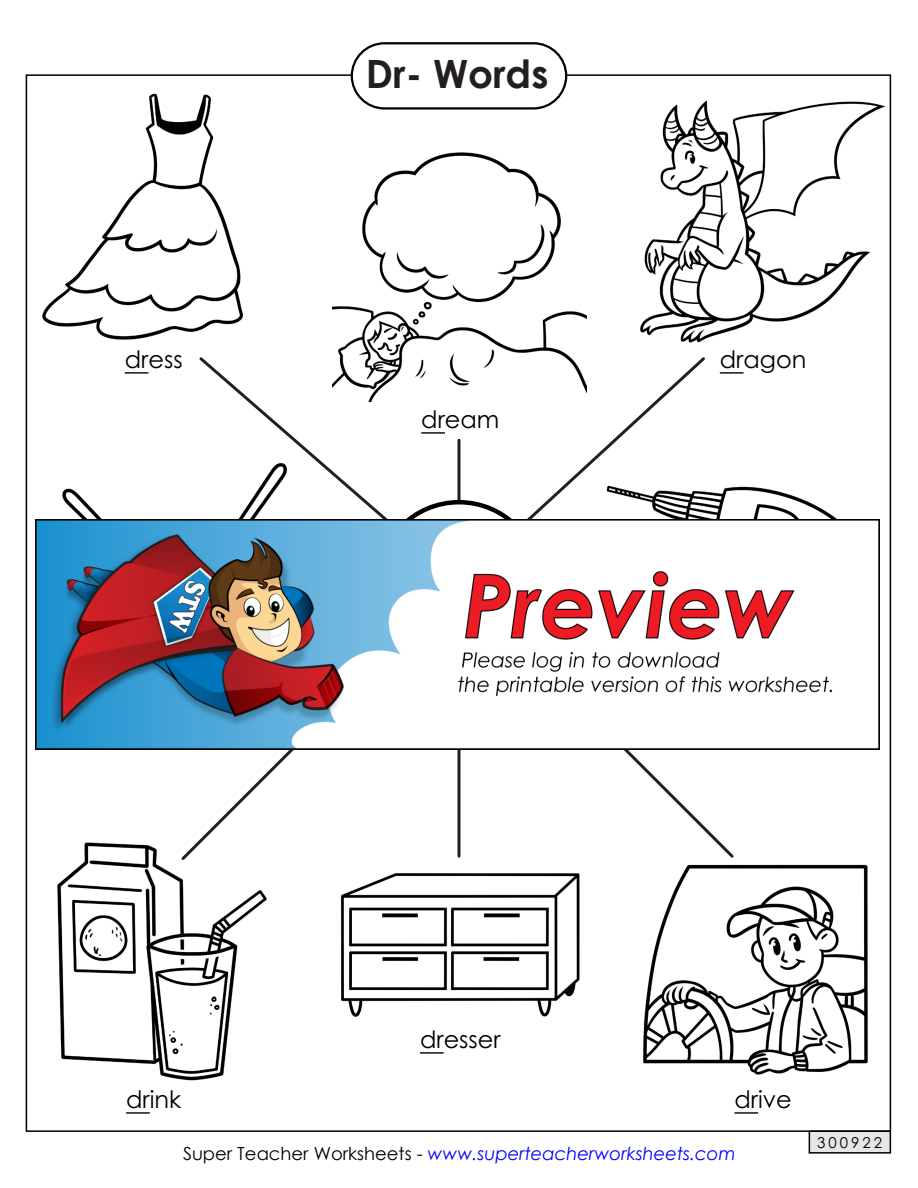
<style>
.page{position:relative;width:918px;height:1188px;background:#fff}
.page>*{position:absolute;margin:0;border:0;box-sizing:border-box;transform-origin:0 0}
.t1{font:700 39px "Century STW4";color:#231f20}
.t2{font:24px "Century STW4";color:#000}
.t3{font:italic 18px "Century Gothic 2";color:#00f}
.t4{font:15px "Century STW4";letter-spacing:.2em;color:#000}
.s1{font-style:normal;color:#000}
</style>
<div class="page">
<div style="left:809px;top:1130px;width:82px;height:24px;background:#e6e6e6;border:2px solid #000"></div>
<img style="left:57px;top:842px;width:210px;height:239px">
<img style="left:62px;top:488px;width:40px;height:31px">
<img style="left:643px;top:864px;width:225px;height:211px">
<img style="left:708px;top:486px;width:129px;height:33px">
<img style="left:340px;top:873px;width:240px;height:144px">
<img style="left:42px;top:93px;width:201px;height:247px">
<img style="left:333px;top:152px;width:254px;height:202px">
<img style="left:640px;top:100px;width:246px;height:243px">
<div style="left:351px;top:42px;width:216px;height:68px;border:2px solid #000;border-radius:33px"></div>
<hr style="left:734px;top:1112px;width:24px;height:2px;background:#000">
<hr style="left:126px;top:1112px;width:24px;height:2px;background:#000">
<hr style="left:720px;top:372px;width:23px;height:2px;background:#000">
<hr style="left:125px;top:372px;width:23px;height:2px;background:#000">
<hr style="left:420px;top:1052px;width:24px;height:2px;background:#000">
<svg style="left:179px;top:750px;width:115px;height:113px"></svg>
<svg style="left:457px;top:750px;width:277px;height:108px"></svg>
<svg style="left:463px;top:354px;width:245px;height:165px"></svg>
<svg style="left:199px;top:354px;width:264px;height:165px"></svg>
<svg style="left:378px;top:502px;width:162px;height:162px"></svg>
<img style="left:35px;top:519px;width:844px;height:231px">
<h1 class="t1" style="left:366px;top:45px;width:184px">Dr- Words</h1>
<h2 class="t2" style="left:125px;top:342px;width:59px">dress</h2>
<h2 class="t2" style="left:720px;top:342px;width:88px">dragon</h2>
<h2 class="t2" style="left:421px;top:402px;width:80px">dream</h2>
<h2 class="t2" style="left:420px;top:1022px;width:82px">dresser</h2>
<h2 class="t2" style="left:126px;top:1082px;width:57px">drink</h2>
<h2 class="t2" style="left:734px;top:1082px;width:59px">drive</h2>
<p class="t3" style="left:183px;top:1141px;width:554px"><span class="s1">Super Teacher Worksheets -</span> www.superteacherworksheets.com</p>
<p class="t4" style="left:817px;top:1132px;width:66px">300922</p>
</div>
